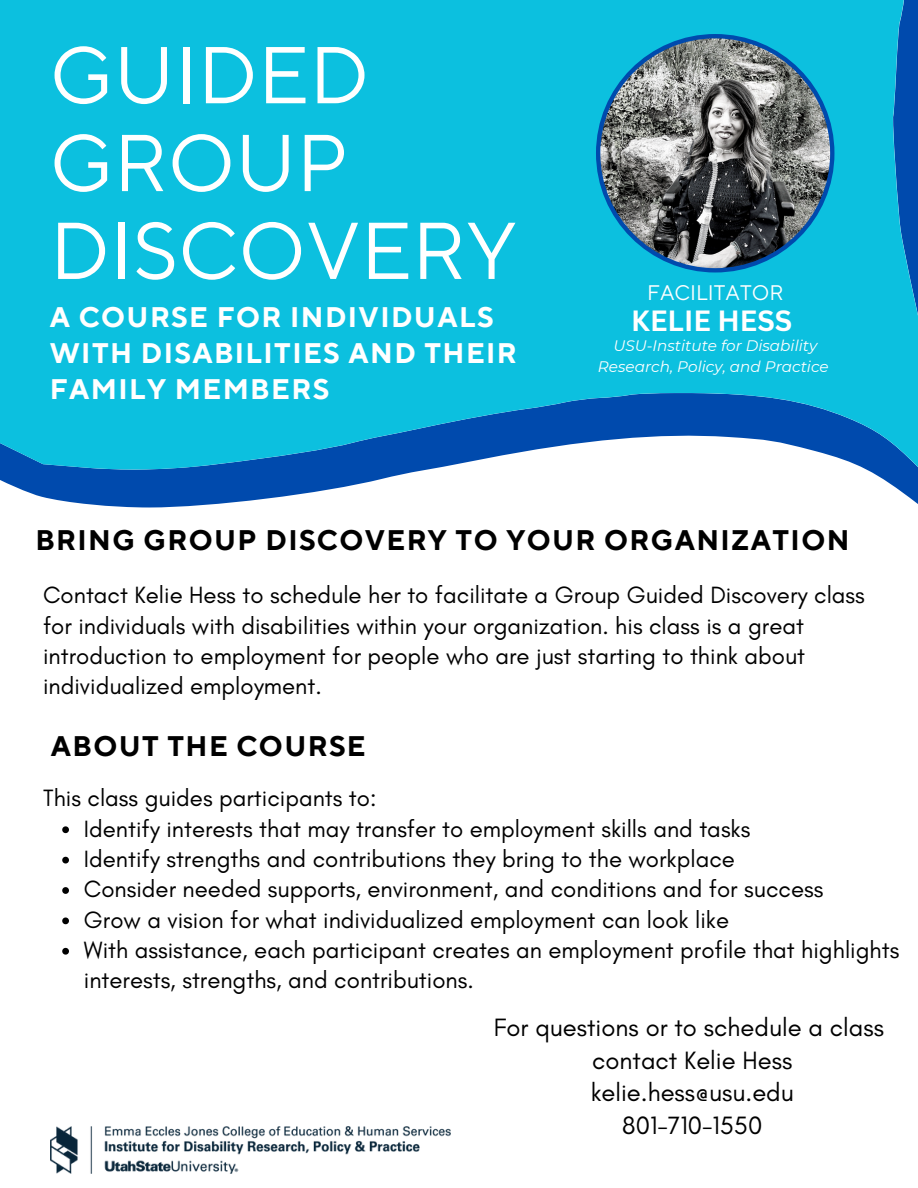
<style>
.page{position:relative;width:918px;height:1188px;background:#fff}
.page>*{position:absolute;margin:0;border:0;box-sizing:border-box;transform-origin:0 0}
.t1{font:80.25px/87.9px "TT Norms Pro";color:#fff}
.t2{font:700 28.5px "Canva Sans";color:#fff}
.t3{font:700 28.2px/36px "TT Norms Pro";letter-spacing:.05em;color:#fff}
.t4{font:700 28.2px "TT Norms Pro";letter-spacing:.05em;color:#000}
.t5{font:25.5px/32.7px "Glacial Indifference";color:#000;text-align:center}
.t6{font:24px/30.3px "Glacial Indifference";color:#000}
.t7{font:21px "TT Norms Pro";color:#fff}
.t8{font:italic 15.3px/20.2px "Montserrat";color:#fff;text-align:center}
</style>
<div class="page">
<svg style="left:20px;top:489px;width:898px;height:19px"></svg>
<svg style="left:0;top:0;width:918px;height:489px;background:#17b7db"></svg>
<svg style="left:596px;top:34px;width:238px;height:239px;background:#527f89"></svg>
<svg style="left:62px;top:826px;width:7px;height:7px"></svg>
<svg style="left:62px;top:857px;width:7px;height:7px"></svg>
<svg style="left:62px;top:887px;width:7px;height:7px"></svg>
<svg style="left:62px;top:918px;width:7px;height:6px"></svg>
<svg style="left:62px;top:948px;width:7px;height:7px"></svg>
<img style="left:51px;top:1126px;width:399px;height:48px">
<h1 class="t1" style="left:50px;top:34px;width:469px">GUIDED<br>GROUP<br>DISCOVERY</h1>
<p class="t3" style="left:50px;top:301px;width:469px">A COURSE FOR INDIVIDUALS<br>WITH DISABILITIES AND THEIR<br>FAMILY MEMBERS</p>
<p class="t7" style="left:647px;top:280px;width:138px">FACILITATOR</p>
<p class="t2" style="left:631px;top:301px;width:163px">KELIE HESS</p>
<h3 class="t8" style="left:598px;top:336px;width:232px">USU-Institute for Disability<br>Research, Policy, and Practice</h3>
<h2 class="t4" style="left:35px;top:523px;width:816px">BRING GROUP DISCOVERY TO YOUR ORGANIZATION</h2>
<h5 class="t6" style="left:43px;top:580px;width:823px">Contact Kelie Hess to schedule her to facilitate a Group Guided Discovery class for individuals with disabilities within your organization. his class is a great introduction to employment for people who are just starting to think about individualized employment.</h5>
<p class="t4" style="left:51px;top:730px;width:316px">ABOUT THE COURSE</p>
<p class="t6" style="left:43px;top:783px;width:335px">This class guides participants to:</p>
<h2 class="t6" style="left:84px;top:813px;width:668px">Identify interests that may transfer to employment skills and tasks</h2>
<h4 class="t6" style="left:84px;top:843px;width:653px">Identify strengths and contributions they bring to the workplace</h4>
<h2 class="t6" style="left:84px;top:874px;width:741px">Consider needed supports, environment, and conditions and for success</h2>
<h4 class="t6" style="left:84px;top:904px;width:647px">Grow a vision for what individualized employment can look like</h4>
<p class="t6" style="left:84px;top:934px;width:817px">With assistance, each participant creates an employment profile that highlights interests, strengths, and contributions.</p>
<p class="t5" style="left:494px;top:1011px;width:392px">For questions or to schedule a class contact Kelie Hess kelie.hess@usu.edu<br>801-710-1550</p>
</div>
